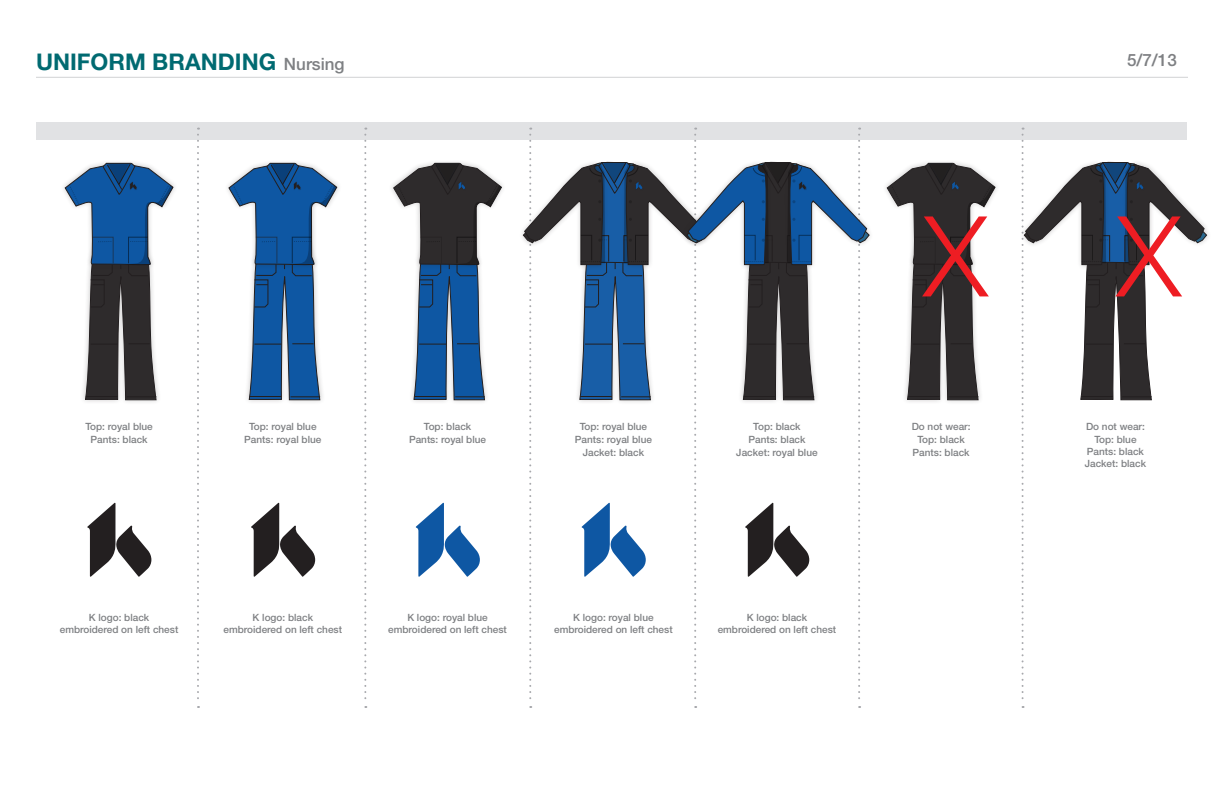
<style>
.page{position:relative;width:1224px;height:792px;background:#fff}
.page>*{position:absolute;margin:0;border:0;box-sizing:border-box;transform-origin:0 0}
.t1{font:700 23px "Helvetica Neue LT Std";color:#006a71}
.t2{font:500 17px "Helvetica Neue LT Std";color:#7e8083}
.t3{font:500 10px/12px "Helvetica Neue LT Std";color:#7e8083;text-align:center}
.s1{font-weight:500;font-size:17px;color:#7e8083}
</style>
<div class="page">
<div style="left:80px;top:234px;width:81px;height:171px;background:#231f20;opacity:.25"></div>
<div style="left:244px;top:234px;width:81px;height:171px;background:#231f20;opacity:.25"></div>
<div style="left:409px;top:234px;width:81px;height:171px;background:#231f20;opacity:.25"></div>
<div style="left:902px;top:234px;width:81px;height:171px;background:#231f20;opacity:.25"></div>
<hr style="left:36px;top:77px;width:1152px;height:1px;background:#d1d2d4">
<div style="left:36px;top:122px;width:1152px;height:18px;background:#e1e2e4"></div>
<svg style="left:197px;top:128px;width:2px;height:580px"></svg>
<svg style="left:364px;top:128px;width:2px;height:580px"></svg>
<svg style="left:64px;top:163px;width:110px;height:237px"></svg>
<svg style="left:228px;top:163px;width:110px;height:237px"></svg>
<svg style="left:393px;top:163px;width:109px;height:237px"></svg>
<svg style="left:87px;top:503px;width:64px;height:74px"></svg>
<svg style="left:251px;top:503px;width:64px;height:74px"></svg>
<svg style="left:416px;top:503px;width:64px;height:74px"></svg>
<svg style="left:886px;top:163px;width:110px;height:237px"></svg>
<div style="left:1019px;top:159px;width:90px;height:112px;background:#231f20;opacity:.25"></div>
<svg style="left:523px;top:128px;width:347px;height:580px"></svg>
<svg style="left:1022px;top:128px;width:185px;height:580px"></svg>
<p class="t1" style="left:36px;top:48px;width:310px">UNIFORM BRANDING <span class="s1">Nursing</span></p>
<p class="t2" style="left:1127px;top:50px;width:51px">5/7/13</p>
<p class="t3" style="left:85px;top:420px;width:69px">Top: royal blue</p>
<p class="t3" style="left:91px;top:433px;width:59px">Pants: black</p>
<p class="t3" style="left:249px;top:420px;width:69px">Top: royal blue</p>
<p class="t3" style="left:244px;top:433px;width:79px">Pants: royal blue</p>
<p class="t3" style="left:424px;top:420px;width:49px">Top: black</p>
<p class="t3" style="left:409px;top:433px;width:79px">Pants: royal blue</p>
<p class="t3" style="left:580px;top:420px;width:69px">Top: royal blue</p>
<p class="t3" style="left:575px;top:433px;width:79px">Pants: royal blue</p>
<p class="t3" style="left:583px;top:446px;width:63px">Jacket: black</p>
<p class="t3" style="left:753px;top:420px;width:49px">Top: black</p>
<p class="t3" style="left:748px;top:433px;width:59px">Pants: black</p>
<p class="t3" style="left:736px;top:446px;width:83px">Jacket: royal blue</p>
<p class="t3" style="left:912px;top:420px;width:60px">Do not wear:</p>
<p class="t3" style="left:917px;top:433px;width:49px">Top: black</p>
<p class="t3" style="left:913px;top:446px;width:59px">Pants: black</p>
<p class="t3" style="left:1086px;top:420px;width:60px">Do not wear:</p>
<p class="t3" style="left:1085px;top:433px;width:63px">Top: blue<br>Pants: black<br>Jacket: black</p>
<p class="t3" style="left:60px;top:611px;width:120px">K logo: black embroidered on left chest</p>
<p class="t3" style="left:224px;top:611px;width:120px">K logo: black embroidered on left chest</p>
<p class="t3" style="left:388px;top:611px;width:120px">K logo: royal blue embroidered on left chest</p>
<p class="t3" style="left:554px;top:611px;width:120px">K logo: royal blue embroidered on left chest</p>
<p class="t3" style="left:718px;top:611px;width:120px">K logo: black embroidered on left chest</p>
</div>
